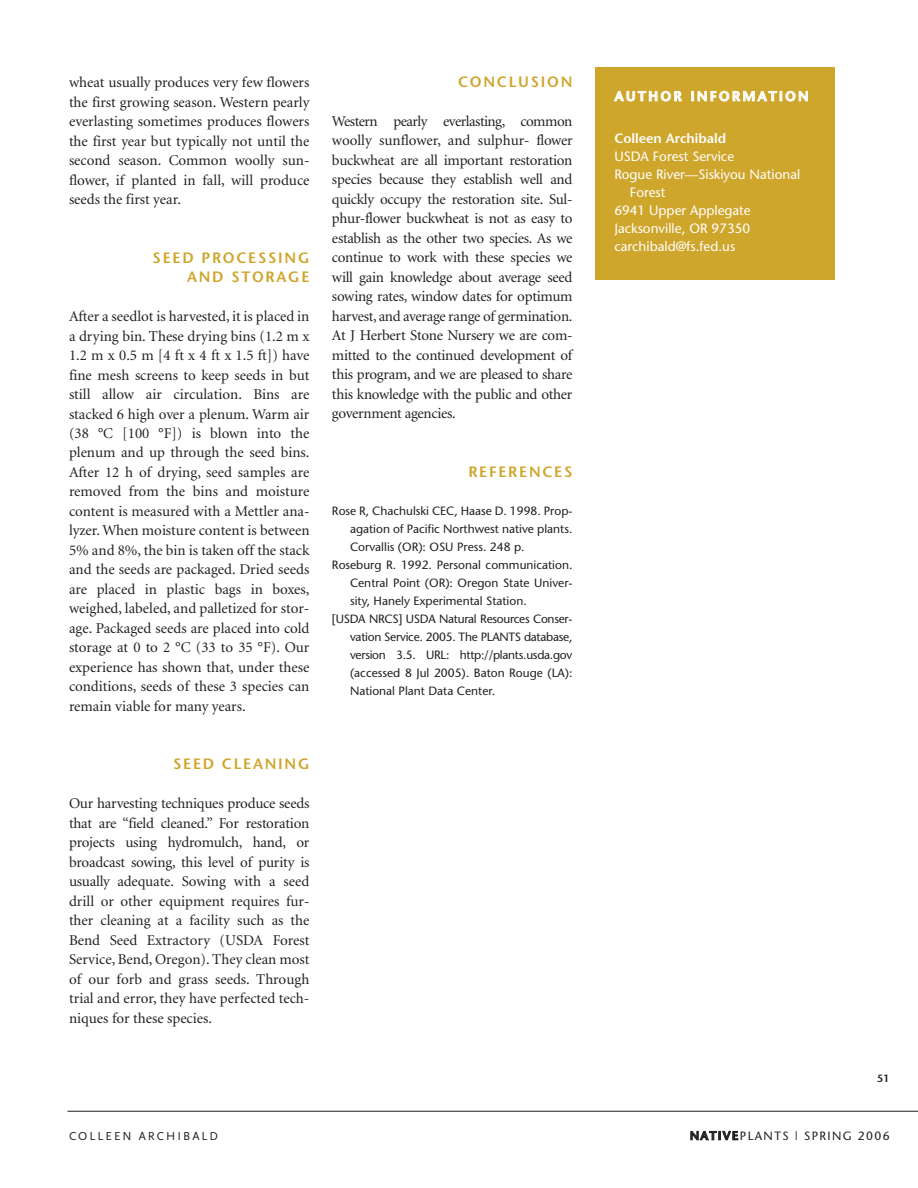
<style>
.page{position:relative;width:918px;height:1188px;background:#fff}
.page>*{position:absolute;margin:0;border:0;box-sizing:border-box;transform-origin:0 0}
.t1{font:15px/19.5px "Minion";color:#231f20;text-align:justify}
.t2{font:600 15px/19.5px "Stone Sans";letter-spacing:.115em;color:#cfa62c;text-align:right}
.t3{font:13.5px "Stone Sans";color:#fff}
.t4{font:600 13.5px "Stone Sans";letter-spacing:.17em;color:#fff}
.t5{font:600 13.5px "Stone Sans";color:#fff}
.t6{font:12px "Stone Sans";color:#231f20}
.t7{font:12px "Stone Sans";letter-spacing:-.025em;color:#231f20}
.t8{font:12px "Stone Sans";letter-spacing:.115em;color:#231f20}
.t9{font:12px "Scala Sans";letter-spacing:.17em;color:#231f20}
.t10{font:600 10.5px "Stone Sans";color:#231f20}
.s1{font-weight:600}
</style>
<div class="page">
<hr style="left:68px;top:1111px;width:850px;height:1px;background:#231f20">
<div style="left:596px;top:68px;width:239px;height:212px;background:#cfa62c"></div>
<p class="t1" style="left:69px;top:74px;width:242px">wheat usually produces very few flowers the first growing season. Western pearly everlasting sometimes produces flowers the first year but typically not until the second season. Common woolly sun&shy;flower, if planted in fall, will produce seeds the first year.</p>
<p class="t2" style="left:153px;top:249px;width:158px">SEED PROCESSING<br>AND STORAGE</p>
<p class="t1" style="left:69px;top:308px;width:242px">After a seedlot is harvested, it is placed in a drying bin. These drying bins (1.2 m x 1.2 m x 0.5 m [4 ft x 4 ft x 1.5 ft]) have fine mesh screens to keep seeds in but still allow air circulation. Bins are stacked 6 high over a plenum. Warm air (38 °C [100 °F]) is blown into the plenum and up through the seed bins.<br>After 12 h of drying, seed samples are removed from the bins and moisture content is measured with a Mettler ana&shy;lyzer. When moisture content is between 5% and 8%, the bin is taken off the stack and the seeds are packaged. Dried seeds are placed in plastic bags in boxes, weighed, labeled, and palletized for stor&shy;age. Packaged seeds are placed into cold storage at 0 to 2 °C (33 to 35 °F). Our experience has shown that, under these conditions, seeds of these 3 species can remain viable for many years.</p>
<p class="t2" style="left:173px;top:756px;width:138px">SEED CLEANING</p>
<p class="t1" style="left:69px;top:795px;width:242px">Our harvesting techniques produce seeds that are “field cleaned.” For restoration projects using hydromulch, hand, or broadcast sowing, this level of purity is usually adequate. Sowing with a seed drill or other equipment requires fur&shy;ther cleaning at a facility such as the Bend Seed Extractory (USDA Forest Service, Bend, Oregon). They clean most of our forb and grass seeds. Through trial and error, they have perfected tech&shy;niques for these species.</p>
<p class="t2" style="left:458px;top:74px;width:116px">CONCLUSION</p>
<p class="t1" style="left:332px;top:113px;width:242px">Western pearly everlasting, common woolly sunflower, and sulphur- flower buckwheat are all important restoration species because they establish well and quickly occupy the restoration site. Sul&shy;phur-flower buckwheat is not as easy to establish as the other two species. As we continue to work with these species we will gain knowledge about average seed sowing rates, window dates for optimum harvest, and average range of germination.<br>At J Herbert Stone Nursery we are com&shy;mitted to the continued development of this program, and we are pleased to share this knowledge with the public and other government agencies.</p>
<p class="t2" style="left:468px;top:464px;width:106px">REFERENCES</p>
<p class="t6" style="left:332px;top:506px;width:242px">Rose R, Chachulski CEC, Haase D. 1998. Prop-</p>
<p class="t6" style="left:350px;top:524px;width:224px">agation of Pacific Northwest native plants.</p>
<p class="t6" style="left:350px;top:542px;width:176px">Corvallis (OR): OSU Press. 248 p.</p>
<p class="t6" style="left:332px;top:560px;width:242px">Roseburg R. 1992. Personal communication.</p>
<p class="t6" style="left:350px;top:578px;width:224px">Central Point (OR): Oregon State Univer-</p>
<p class="t6" style="left:350px;top:596px;width:178px">sity, Hanely Experimental Station.</p>
<p class="t7" style="left:332px;top:614px;width:242px">[USDA NRCS] USDA Natural Resources Conser-</p>
<p class="t7" style="left:350px;top:632px;width:224px">vation Service. 2005. The PLANTS database,</p>
<p class="t7" style="left:350px;top:650px;width:224px">version 3.5. URL: http://plants.usda.gov</p>
<p class="t6" style="left:350px;top:668px;width:224px">(accessed 8 Jul 2005). Baton Rouge (LA):</p>
<p class="t6" style="left:350px;top:686px;width:147px">National Plant Data Center.</p>
<p class="t4" style="left:615px;top:91px;width:196px">AUTHOR INFORMATION</p>
<p class="t5" style="left:614px;top:133px;width:113px">Colleen Archibald</p>
<p class="t3" style="left:614px;top:151px;width:121px">USDA Forest Service</p>
<p class="t3" style="left:614px;top:169px;width:187px">Rogue River—Siskiyou National</p>
<p class="t3" style="left:630px;top:187px;width:37px">Forest</p>
<p class="t3" style="left:614px;top:205px;width:138px">6941 Upper Applegate</p>
<p class="t3" style="left:614px;top:223px;width:137px">Jacksonville, OR 97350</p>
<p class="t3" style="left:614px;top:241px;width:122px">carchibald@fs.fed.us</p>
<p class="t10" style="left:877px;top:1074px;width:14px">51</p>
<p class="t9" style="left:69px;top:1130px;width:151px">COLLEEN ARCHIBALD</p>
<p class="t8" style="left:690px;top:1131px;width:201px"><span class="s1">NATIVE</span>PLANTS | SPRING 2006</p>
</div>
